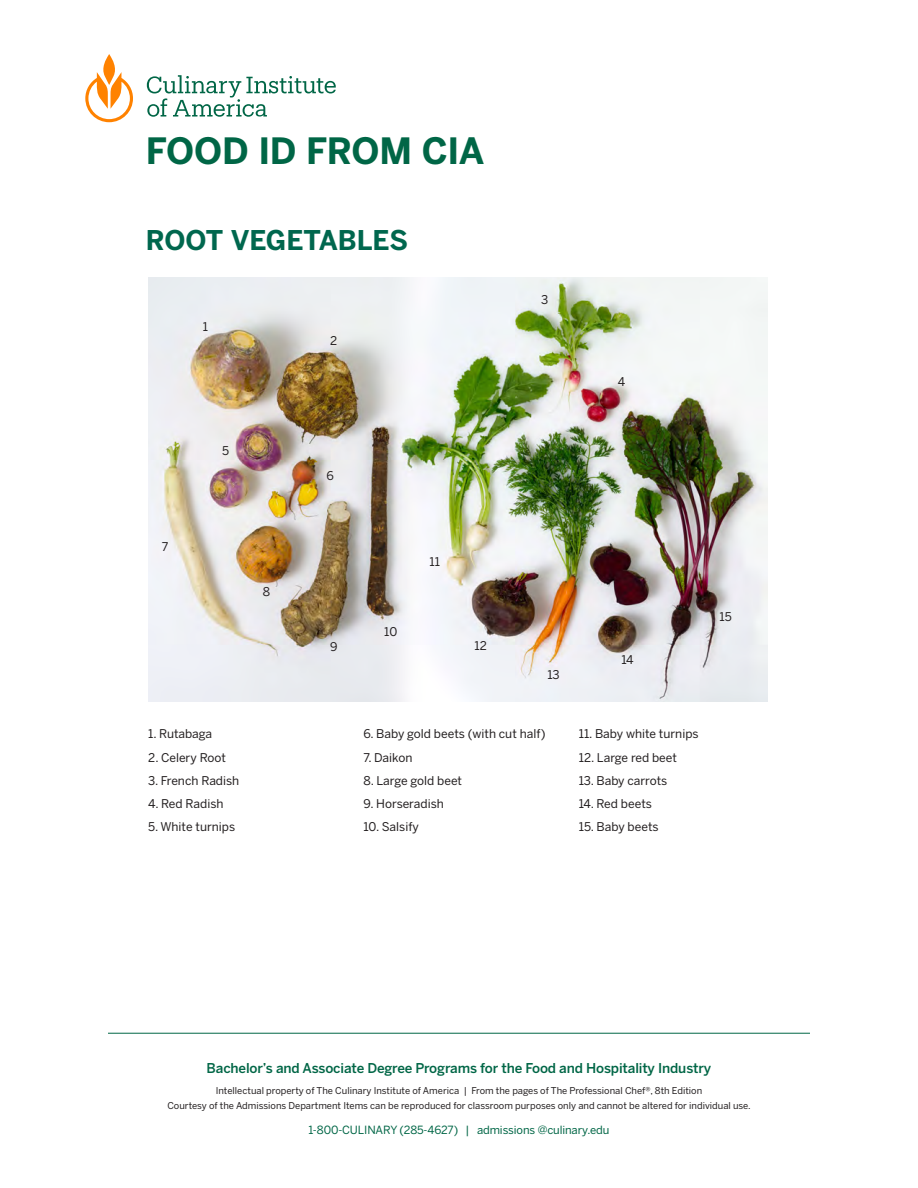
<style>
.page{position:relative;width:918px;height:1188px;background:#fff}
.page>*{position:absolute;margin:0;border:0;box-sizing:border-box;transform-origin:0 0}
.t1{font:700 36px "Benton Sans";letter-spacing:-.01em;color:#006646}
.Headline{font:700 27px "Benton Sans";letter-spacing:-.01em;color:#00674e}
.t2{font:500 13.5px "Benton Sans";letter-spacing:-.01em;color:#006646}
.List_of_items{font:12px "Benton Sans";color:#231f20}
.Numbers_on_picture{font:12px "Benton Sans";letter-spacing:-.005em;color:#231f20}
.t3{font:11.25px "Benton Sans";letter-spacing:-.01em;color:#006646}
.t4{font:9.3px/15px "Benton Sans";color:#231f20;text-align:center}
</style>
<div class="page">
<svg style="left:85px;top:54px;width:48px;height:68px"></svg>
<svg style="left:147px;top:75px;width:189px;height:42px"></svg>
<hr style="left:108px;top:1033px;width:702px;height:1px;background:#006646">
<img style="left:148px;top:277px;width:619px;height:425px">
<h1 class="t1" style="left:146px;top:129px;width:340px">FOOD ID FROM CIA</h1>
<p class="Headline" style="left:146px;top:224px;width:264px">ROOT VEGETABLES</p>
<p class="Numbers_on_picture" style="left:203px;top:320px;width:7px">1</p>
<p class="Numbers_on_picture" style="left:222px;top:443px;width:9px">5</p>
<p class="Numbers_on_picture" style="left:330px;top:333px;width:9px">2</p>
<p class="Numbers_on_picture" style="left:327px;top:469px;width:9px">6</p>
<p class="Numbers_on_picture" style="left:541px;top:293px;width:9px">3</p>
<p class="Numbers_on_picture" style="left:618px;top:374px;width:9px">4</p>
<p class="Numbers_on_picture" style="left:162px;top:540px;width:8px">7</p>
<p class="Numbers_on_picture" style="left:263px;top:584px;width:9px">8</p>
<p class="List_of_items" style="left:148px;top:727px;width:65px">1. Rutabaga</p>
<p class="List_of_items" style="left:148px;top:750px;width:79px">2. Celery Root</p>
<p class="List_of_items" style="left:148px;top:773px;width:93px">3. French Radish</p>
<p class="List_of_items" style="left:148px;top:797px;width:77px">4. Red Radish</p>
<p class="List_of_items" style="left:148px;top:820px;width:88px">5. White turnips</p>
<p class="Numbers_on_picture" style="left:430px;top:554px;width:12px">11</p>
<p class="Numbers_on_picture" style="left:384px;top:624px;width:15px">10</p>
<p class="Numbers_on_picture" style="left:330px;top:639px;width:9px">9</p>
<p class="Numbers_on_picture" style="left:475px;top:638px;width:14px">12</p>
<p class="Numbers_on_picture" style="left:547px;top:668px;width:14px">13</p>
<p class="List_of_items" style="left:364px;top:727px;width:184px">6. Baby gold beets (with cut half)</p>
<p class="List_of_items" style="left:364px;top:750px;width:51px">7. Daikon</p>
<p class="List_of_items" style="left:364px;top:773px;width:100px">8. Large gold beet</p>
<p class="List_of_items" style="left:364px;top:797px;width:82px">9. Horseradish</p>
<p class="List_of_items" style="left:364px;top:820px;width:57px">10. Salsify</p>
<p class="Numbers_on_picture" style="left:621px;top:652px;width:14px">14</p>
<p class="List_of_items" style="left:579px;top:727px;width:121px">11. Baby white turnips</p>
<p class="List_of_items" style="left:579px;top:750px;width:100px">12. Large red beet</p>
<p class="List_of_items" style="left:579px;top:773px;width:90px">13. Baby carrots</p>
<p class="List_of_items" style="left:579px;top:797px;width:75px">14. Red beets</p>
<p class="List_of_items" style="left:579px;top:820px;width:81px">15. Baby beets</p>
<p class="Numbers_on_picture" style="left:719px;top:610px;width:14px">15</p>
<h3 class="t2" style="left:207px;top:1060px;width:506px">Bachelor’s and Associate Degree Programs for the Food and Hospitality Industry</h3>
<p class="t4" style="left:167px;top:1083px;width:585px">Intellectual property of The Culinary Institute of America | From the pages of The Professional Chef®, 8th Edition<br>Courtesy of the Admissions Department Items can be reproduced for classroom purposes only and cannot be altered for individual use.</p>
<p class="t3" style="left:309px;top:1123px;width:302px">1-800-CULINARY (285-4627) | admissions @culinary.edu</p>
</div>
